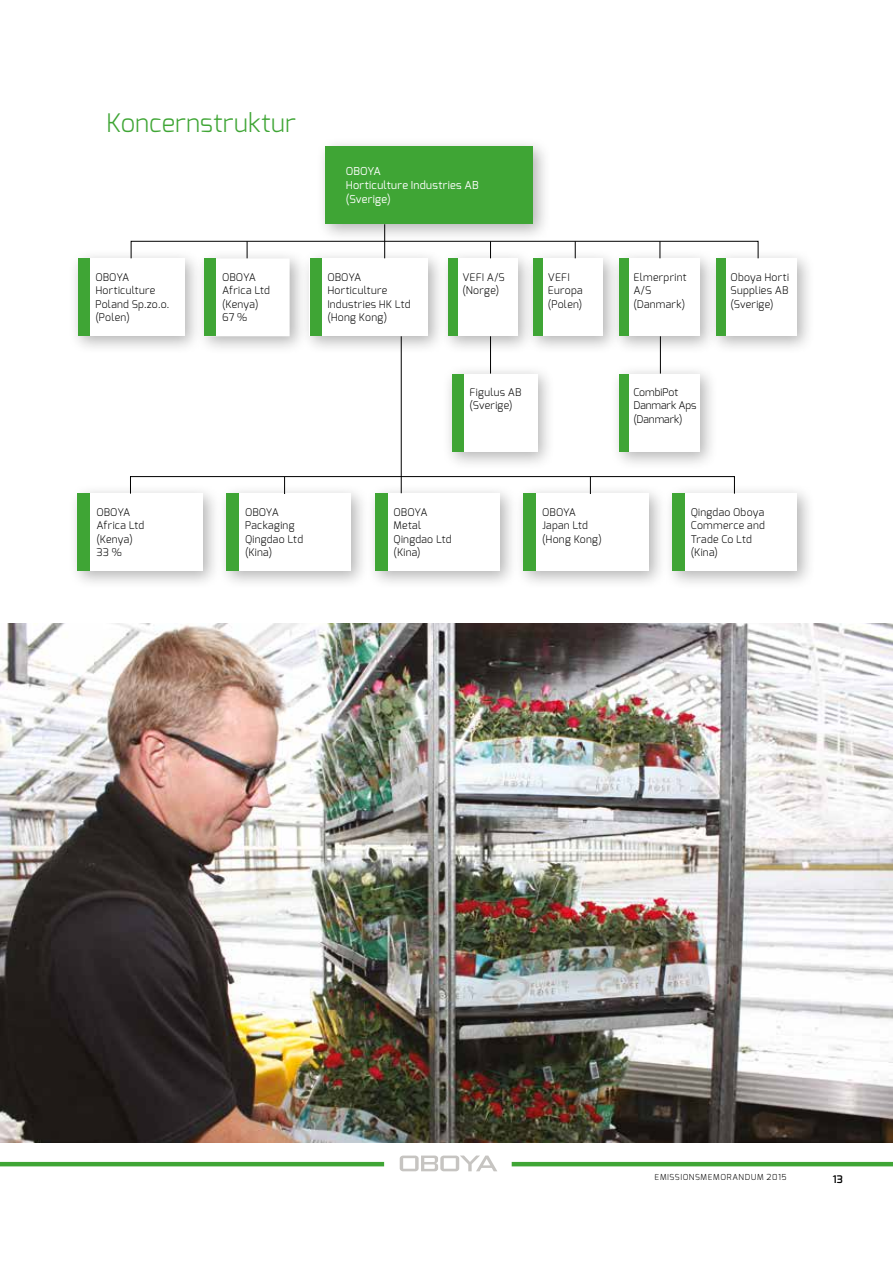
<style>
.page{position:relative;width:893px;height:1263px;background:#fff}
.page>*{position:absolute;margin:0;border:0;box-sizing:border-box;transform-origin:0 0}
.t1{font:300 25.5px "Exo";letter-spacing:-.005em;color:#3fa535}
.t2{font:10.95px/13.5px "Exo";letter-spacing:.025em;color:#fff}
.t3{font:300 10.5px/13.5px "Exo";letter-spacing:.025em;color:#000}
.t4{font:600 10.5px "Exo";color:#000}
.t5{font:300 8.25px "Exo";letter-spacing:.075em;color:#000}
</style>
<div class="page">
<img style="left:1px;top:623px;width:892px;height:519px">
<div style="left:316px;top:137px;width:236px;height:106px;background:#000;opacity:.3"></div>
<div style="left:326px;top:146px;width:207px;height:78px;background:#3fa535"></div>
<div style="left:68px;top:249px;width:135px;height:106px;background:#000;opacity:.3"></div>
<div style="left:78px;top:258px;width:106px;height:78px;background:#fff"></div>
<div style="left:78px;top:258px;width:11px;height:78px;background:#3fa535"></div>
<div style="left:195px;top:249px;width:113px;height:106px;background:#000;opacity:.3"></div>
<div style="left:300px;top:249px;width:146px;height:106px;background:#000;opacity:.3"></div>
<div style="left:310px;top:258px;width:118px;height:78px;background:#fff"></div>
<div style="left:310px;top:258px;width:11px;height:78px;background:#3fa535"></div>
<div style="left:68px;top:483px;width:153px;height:107px;background:#000;opacity:.3"></div>
<div style="left:78px;top:493px;width:125px;height:78px;background:#fff"></div>
<div style="left:78px;top:493px;width:12px;height:78px;background:#3fa535"></div>
<div style="left:217px;top:483px;width:153px;height:107px;background:#000;opacity:.3"></div>
<div style="left:227px;top:493px;width:124px;height:78px;background:#fff"></div>
<div style="left:227px;top:493px;width:12px;height:78px;background:#3fa535"></div>
<div style="left:365px;top:483px;width:154px;height:107px;background:#000;opacity:.3"></div>
<div style="left:375px;top:493px;width:125px;height:78px;background:#fff"></div>
<div style="left:375px;top:493px;width:12px;height:78px;background:#3fa535"></div>
<div style="left:514px;top:483px;width:153px;height:107px;background:#000;opacity:.3"></div>
<div style="left:524px;top:493px;width:124px;height:78px;background:#fff"></div>
<div style="left:524px;top:493px;width:12px;height:78px;background:#3fa535"></div>
<div style="left:663px;top:484px;width:152px;height:106px;background:#000;opacity:.3"></div>
<div style="left:672px;top:493px;width:125px;height:78px;background:#fff"></div>
<div style="left:672px;top:493px;width:12px;height:78px;background:#3fa535"></div>
<div style="left:438px;top:249px;width:98px;height:106px;background:#000;opacity:.3"></div>
<div style="left:448px;top:258px;width:69px;height:78px;background:#fff"></div>
<div style="left:448px;top:258px;width:9px;height:78px;background:#3fa535"></div>
<div style="left:442px;top:364px;width:114px;height:106px;background:#000;opacity:.3"></div>
<div style="left:452px;top:374px;width:85px;height:77px;background:#fff"></div>
<div style="left:452px;top:374px;width:11px;height:77px;background:#3fa535"></div>
<div style="left:524px;top:249px;width:98px;height:106px;background:#000;opacity:.3"></div>
<div style="left:534px;top:258px;width:69px;height:78px;background:#fff"></div>
<div style="left:534px;top:258px;width:9px;height:78px;background:#3fa535"></div>
<div style="left:609px;top:249px;width:109px;height:106px;background:#000;opacity:.3"></div>
<div style="left:619px;top:258px;width:81px;height:78px;background:#fff"></div>
<div style="left:619px;top:258px;width:9px;height:78px;background:#3fa535"></div>
<div style="left:609px;top:364px;width:109px;height:106px;background:#000;opacity:.3"></div>
<div style="left:619px;top:374px;width:81px;height:77px;background:#fff"></div>
<div style="left:619px;top:374px;width:9px;height:77px;background:#3fa535"></div>
<div style="left:706px;top:249px;width:110px;height:106px;background:#000;opacity:.3"></div>
<div style="left:716px;top:258px;width:81px;height:78px;background:#fff"></div>
<div style="left:716px;top:258px;width:10px;height:78px;background:#3fa535"></div>
<hr style="left:384px;top:224px;width:1px;height:34px;background:#000">
<div style="left:131px;top:241px;width:627px;height:18px;border:1px solid #000"></div>
<div style="left:130px;top:476px;width:605px;height:18px;border:1px solid #000"></div>
<svg style="left:205px;top:241px;width:85px;height:95px"></svg>
<svg style="left:284px;top:477px;width:1px;height:17px"></svg>
<svg style="left:590px;top:477px;width:1px;height:17px"></svg>
<svg style="left:490px;top:241px;width:1px;height:17px"></svg>
<hr style="left:490px;top:336px;width:1px;height:38px;background:#000">
<hr style="left:660px;top:336px;width:1px;height:38px;background:#000">
<hr style="left:401px;top:336px;width:1px;height:157px;background:#000">
<svg style="left:575px;top:241px;width:1px;height:17px"></svg>
<svg style="left:660px;top:241px;width:1px;height:17px"></svg>
<hr style="left:512px;top:1162px;width:381px;height:4px;background:#3fa535">
<svg style="left:400px;top:1155px;width:97px;height:16px"></svg>
<hr style="left:0;top:1162px;width:384px;height:4px;background:#3fa535">
<h1 class="t1" style="left:106px;top:106px;width:191px">Koncernstruktur</h1>
<p class="t2" style="left:346px;top:165px;width:134px">OBOYA<br>Horticulture Industries AB (Sverige)</p>
<p class="t3" style="left:95px;top:270px;width:75px">OBOYA<br>Horticulture<br>Poland Sp.zo.o. (Polen)</p>
<p class="t3" style="left:222px;top:270px;width:49px">OBOYA<br>Africa Ltd (Kenya)<br>67 %</p>
<p class="t3" style="left:327px;top:270px;width:85px">OBOYA<br>Horticulture<br>Industries HK Ltd (Hong Kong)</p>
<p class="t3" style="left:462px;top:270px;width:43px">VEFI A/S (N orge)</p>
<p class="t3" style="left:469px;top:385px;width:53px">Figulus AB (Sverige)</p>
<p class="t3" style="left:548px;top:270px;width:36px">VEFI<br>Europa (Polen)</p>
<p class="t3" style="left:633px;top:270px;width:55px">Elmerprint<br>A/S (Danmark)</p>
<p class="t3" style="left:633px;top:385px;width:65px">CombiPot<br>Danmark Aps (Danmark)</p>
<p class="t3" style="left:730px;top:270px;width:60px;text-align:justify">Oboya Horti Supplies AB (Sverige)</p>
<p class="t3" style="left:96px;top:505px;width:49px">OBOYA<br>Africa Ltd (Kenya)<br>33 %</p>
<p class="t3" style="left:245px;top:505px;width:60px">OBOYA<br>Packaging<br>Qingdao Ltd (Kina)</p>
<p class="t3" style="left:394px;top:505px;width:60px">OBOYA<br>Metal<br>Qingdao Ltd (Kina)</p>
<p class="t3" style="left:542px;top:505px;width:61px">OBOYA<br>Japan Ltd (Hong Kong)</p>
<p class="t3" style="left:691px;top:505px;width:76px">Qingdao Oboya<br>Commerce and<br>Trade Co Ltd (Kina)</p>
<p class="t5" style="left:655px;top:1172px;width:134px">Emissionsmemorandum 2015</p>
<p class="t4" style="left:833px;top:1172px;width:12px">13</p>
</div>
